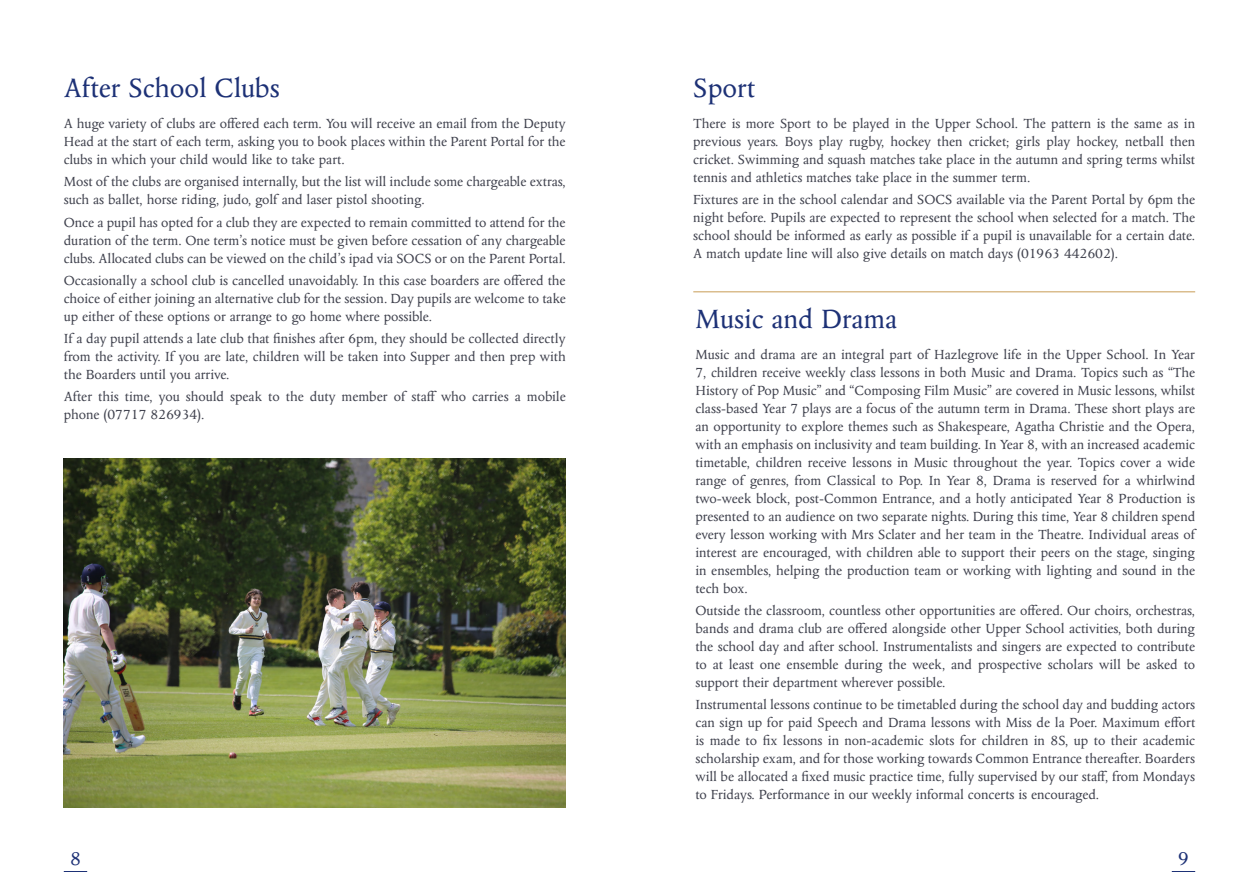
<style>
.page{position:relative;width:1259px;height:893px;background:#fff}
.page>*{position:absolute;margin:0;border:0;box-sizing:border-box;transform-origin:0 0}
.t1{font:30px "Columbus MT Std";color:#1d3176}
.t2{font:21px "Columbus MT Std";color:#1d3176}
.t3{font:15px/18px "Columbus MT Std";color:#40424e;text-align:justify}
</style>
<div class="page">
<svg style="left:64px;top:871px;width:23px;height:1px"></svg>
<svg style="left:1171px;top:871px;width:24px;height:1px"></svg>
<hr style="left:693px;top:291px;width:502px;height:1px;background:#cba260">
<img style="left:64px;top:459px;width:502px;height:349px">
<h1 class="t1" style="left:64px;top:72px;width:218px">After School Clubs</h1>
<p class="t3" style="left:64px;top:115px;width:503px">A huge variety of clubs are offered each term. You will receive an email from the Deputy Head at the start of each term, asking you to book places within the Parent Portal for the clubs in which your child would like to take part.</p>
<p class="t3" style="left:64px;top:173px;width:503px">Most of the clubs are organised internally, but the list will include some chargeable extras, such as ballet, horse riding, judo, golf and laser pistol shooting.</p>
<p class="t3" style="left:64px;top:213px;width:503px">Once a pupil has opted for a club they are expected to remain committed to attend for the duration of the term. One term’s notice must be given before cessation of any chargeable clubs. Allocated clubs can be viewed on the child’s ipad via SOCS or on the Parent Portal.</p>
<p class="t3" style="left:64px;top:272px;width:503px">Occasionally a school club is cancelled unavoidably. In this case boarders are offered the choice of either joining an alternative club for the session. Day pupils are welcome to take up either of these options or arrange to go home where possible.</p>
<p class="t3" style="left:64px;top:330px;width:503px">If a day pupil attends a late club that finishes after 6pm, they should be collected directly from the activity. If you are late, children will be taken into Supper and then prep with the Boarders until you arrive.</p>
<p class="t3" style="left:64px;top:388px;width:503px">After this time, you should speak to the duty member of staff who carries a mobile phone (07717 826934).</p>
<h1 class="t1" style="left:693px;top:72px;width:63px">Sport</h1>
<p class="t3" style="left:693px;top:115px;width:503px">There is more Sport to be played in the Upper School. The pattern is the same as in previous years. Boys play rugby, hockey then cricket; girls play hockey, netball then cricket. Swimming and squash matches take place in the autumn and spring terms whilst tennis and athletics matches take place in the summer term.</p>
<p class="t3" style="left:693px;top:191px;width:503px">Fixtures are in the school calendar and SOCS available via the Parent Portal by 6pm the night before. Pupils are expected to represent the school when selected for a match. The school should be informed as early as possible if a pupil is unavailable for a certain date.<br>A match update line will also give details on match days (01963 442602).</p>
<h1 class="t1" style="left:695px;top:303px;width:203px">Music and Drama</h1>
<p class="t3" style="left:695px;top:346px;width:501px">Music and drama are an integral part of Hazlegrove life in the Upper School. In Year 7, children receive weekly class lessons in both Music and Drama. Topics such as “The History of Pop Music” and “Composing Film Music” are covered in Music lessons, whilst class-based Year 7 plays are a focus of the autumn term in Drama. These short plays are an opportunity to explore themes such as Shakespeare, Agatha Christie and the Opera, with an emphasis on inclusivity and team building. In Year 8, with an increased academic timetable, children receive lessons in Music throughout the year. Topics cover a wide range of genres, from Classical to Pop. In Year 8, Drama is reserved for a whirlwind two-week block, post-Common Entrance, and a hotly anticipated Year 8 Production is presented to an audience on two separate nights. During this time, Year 8 children spend every lesson working with Mrs Sclater and her team in the Theatre. Individual areas of interest are encouraged, with children able to support their peers on the stage, singing in ensembles, helping the production team or working with lighting and sound in the tech box.</p>
<p class="t3" style="left:695px;top:602px;width:501px">Outside the classroom, countless other opportunities are offered. Our choirs, orchestras, bands and drama club are offered alongside other Upper School activities, both during the school day and after school. Instrumentalists and singers are expected to contribute to at least one ensemble during the week, and prospective scholars will be asked to support their department wherever possible.</p>
<p class="t3" style="left:695px;top:696px;width:501px">Instrumental lessons continue to be timetabled during the school day and budding actors can sign up for paid Speech and Drama lessons with Miss de la Poer. Maximum effort is made to fix lessons in non-academic slots for children in 8S, up to their academic scholarship exam, and for those working towards Common Entrance thereafter. Boarders will be allocated a fixed music practice time, fully supervised by our staff, from Mondays to Fridays. Performance in our weekly informal concerts is encouraged.</p>
<h2 class="t2" style="left:70px;top:847px;width:12px">8</h2>
<h2 class="t2" style="left:1178px;top:847px;width:12px">9</h2>
</div>
